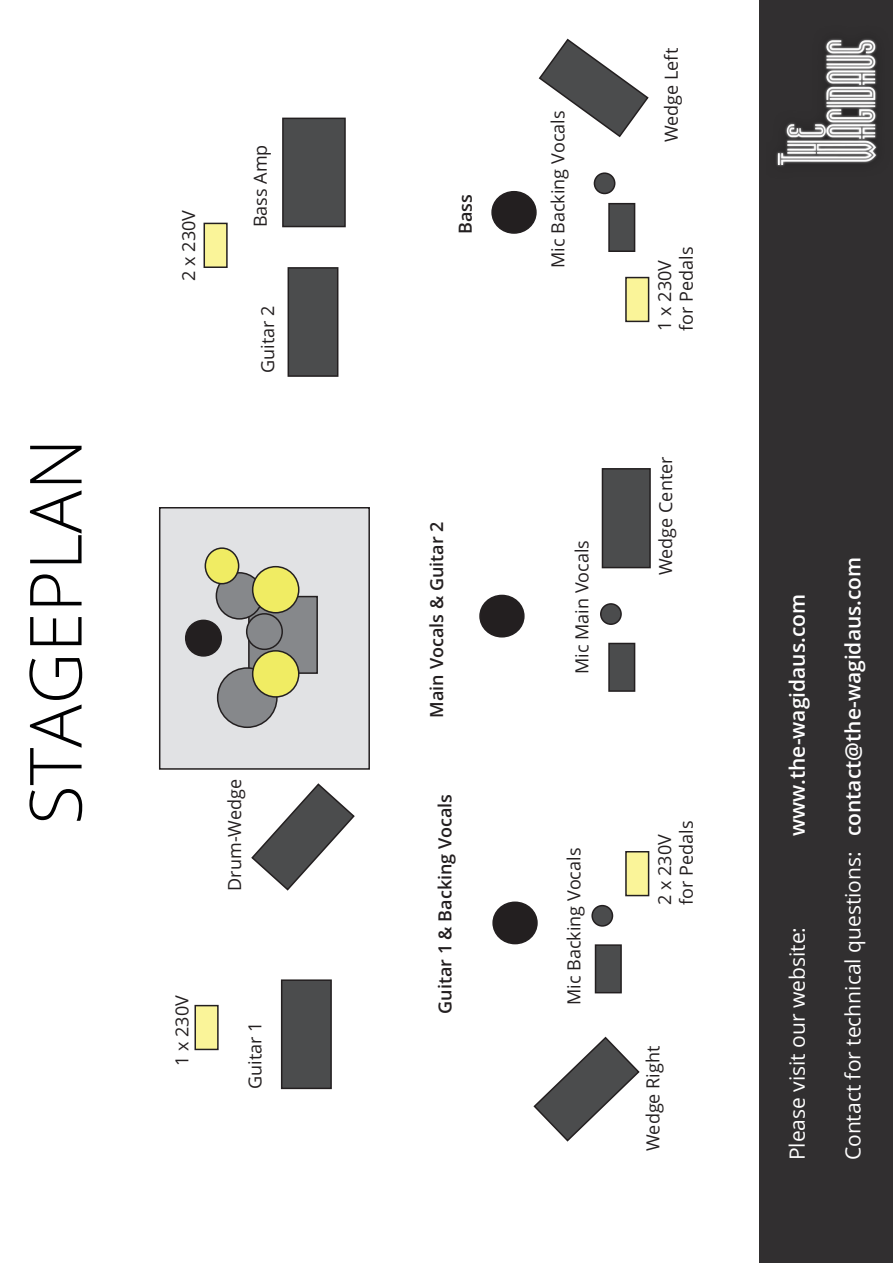
<style>
.page{position:relative;width:893px;height:1263px;background:#fff}
.page>*{position:absolute;margin:0;border:0;box-sizing:border-box;transform-origin:0 0}
.t1{font:300 72px "Open Sans";color:#000001}
.t2{font:21px "Open Sans";color:#fff}
.t3{font:600 21px "Open Sans";color:#fff}
.t4{font:18px "Open Sans";color:#231f20}
.t5{font:600 18px "Open Sans";color:#231f20}
</style>
<div class="page">
<div style="left:759px;top:0;width:134px;height:1263px;background:#312f30"></div>
<img style="left:776px;top:39px;width:101px;height:127px">
<div style="left:159px;top:507px;width:211px;height:263px;background:#e1e2e4;border:2px solid #231f20"></div>
<div style="left:248px;top:596px;width:70px;height:78px;background:#86888b;border:2px solid #231f20"></div>
<div style="left:218px;top:668px;width:59px;height:59px;background:#86888b;border-radius:50%"></div>
<div style="left:217px;top:667px;width:61px;height:61px;border:2px solid #231f20;border-radius:50%"></div>
<div style="left:216px;top:573px;width:46px;height:46px;background:#86888b;border-radius:50%"></div>
<div style="left:216px;top:572px;width:47px;height:48px;border:2px solid #231f20;border-radius:50%"></div>
<div style="left:253px;top:651px;width:46px;height:46px;background:#f0ec63;border-radius:50%"></div>
<div style="left:252px;top:650px;width:47px;height:48px;border:2px solid #231f20;border-radius:50%"></div>
<div style="left:247px;top:614px;width:35px;height:35px;background:#86888b;border-radius:50%"></div>
<div style="left:246px;top:613px;width:37px;height:37px;border:2px solid #231f20;border-radius:50%"></div>
<div style="left:186px;top:620px;width:35px;height:36px;background:#231f20;border-radius:50%"></div>
<div style="left:185px;top:620px;width:37px;height:37px;border:2px solid #231f20;border-radius:50%"></div>
<div style="left:253px;top:567px;width:46px;height:46px;background:#f0ec63;border-radius:50%"></div>
<div style="left:252px;top:566px;width:47px;height:47px;border:2px solid #231f20;border-radius:50%"></div>
<div style="left:205px;top:548px;width:34px;height:36px;background:#f0ec63;border-radius:50%"></div>
<div style="left:205px;top:547px;width:34px;height:37px;border:2px solid #231f20;border-radius:50%"></div>
<svg style="left:251px;top:783px;width:104px;height:108px"></svg>
<svg style="left:538px;top:38px;width:111px;height:100px"></svg>
<div style="left:602px;top:468px;width:49px;height:100px;background:#4b4c4d;border:2px solid #231f20"></div>
<svg style="left:533px;top:1036px;width:107px;height:106px"></svg>
<div style="left:282px;top:118px;width:64px;height:109px;background:#4b4c4d;border:2px solid #231f20"></div>
<div style="left:288px;top:267px;width:50px;height:110px;background:#4b4c4d;border:2px solid #231f20"></div>
<div style="left:281px;top:979px;width:51px;height:110px;background:#4b4c4d;border:2px solid #231f20"></div>
<div style="left:204px;top:223px;width:24px;height:45px;background:#faf499;border:2px solid #231f20"></div>
<div style="left:194px;top:1005px;width:25px;height:45px;background:#faf499;border:2px solid #231f20"></div>
<div style="left:625px;top:277px;width:24px;height:45px;background:#faf499;border:2px solid #231f20"></div>
<div style="left:625px;top:851px;width:24px;height:45px;background:#faf499;border:2px solid #231f20"></div>
<div style="left:492px;top:192px;width:44px;height:41px;background:#231f20;border-radius:50%"></div>
<div style="left:491px;top:191px;width:46px;height:43px;border:2px solid #231f20;border-radius:50%"></div>
<div style="left:480px;top:595px;width:44px;height:42px;background:#231f20;border-radius:50%"></div>
<div style="left:479px;top:595px;width:46px;height:42px;border:2px solid #231f20;border-radius:50%"></div>
<div style="left:493px;top:902px;width:44px;height:41px;background:#231f20;border-radius:50%"></div>
<div style="left:492px;top:901px;width:46px;height:43px;border:2px solid #231f20;border-radius:50%"></div>
<div style="left:608px;top:203px;width:27px;height:49px;background:#4b4c4d;border:2px solid #231f20"></div>
<div style="left:608px;top:643px;width:27px;height:49px;background:#4b4c4d;border:2px solid #231f20"></div>
<div style="left:595px;top:944px;width:27px;height:49px;background:#4b4c4d;border:2px solid #231f20"></div>
<div style="left:601px;top:604px;width:20px;height:20px;background:#4b4c4d;border-radius:50%"></div>
<div style="left:600px;top:603px;width:22px;height:22px;border:2px solid #231f20;border-radius:50%"></div>
<div style="left:592px;top:906px;width:20px;height:20px;background:#4b4c4d;border-radius:50%"></div>
<div style="left:591px;top:905px;width:22px;height:22px;border:2px solid #231f20;border-radius:50%"></div>
<div style="left:594px;top:173px;width:21px;height:20px;background:#4b4c4d;border-radius:50%"></div>
<div style="left:594px;top:172px;width:21px;height:22px;border:2px solid #231f20;border-radius:50%"></div>
<p class="t1" style="left:6px;top:825px;width:388px;rotate:-90deg">STAGEPLAN</p>
<p class="t4" style="left:176px;top:281px;width:72px;rotate:-90deg">2 x 230V</p>
<p class="t4" style="left:248px;top:227px;width:84px;rotate:-90deg">Bass Amp</p>
<p class="t4" style="left:255px;top:373px;width:69px;rotate:-90deg">Guitar 2</p>
<p class="t4" style="left:222px;top:891px;width:113px;rotate:-90deg">Drum-Wedge</p>
<p class="t4" style="left:169px;top:1066px;width:72px;rotate:-90deg">1 x 230V</p>
<p class="t4" style="left:243px;top:1089px;width:69px;rotate:-90deg">Guitar 1</p>
<p class="t5" style="left:453px;top:234px;width:41px;rotate:-90deg">Bass</p>
<p class="t5" style="left:424px;top:718px;width:197px;rotate:-90deg">Main Vocals &amp; Guitar 2</p>
<p class="t5" style="left:433px;top:1014px;width:221px;rotate:-90deg">Guitar 1 &amp; Backing Vocals</p>
<p class="t4" style="left:546px;top:268px;width:159px;rotate:-90deg">Mic Backing Vocals</p>
<p class="t4" style="left:569px;top:674px;width:135px;rotate:-90deg">Mic Main Vocals</p>
<p class="t4" style="left:659px;top:142px;width:96px;rotate:-90deg">Wedge Left</p>
<p class="t4" style="left:674px;top:331px;width:86px;rotate:-90deg">for Pedals</p>
<p class="t4" style="left:652px;top:331px;width:72px;rotate:-90deg">1 x 230V</p>
<p class="t4" style="left:653px;top:575px;width:120px;rotate:-90deg">Wedge Center</p>
<p class="t4" style="left:562px;top:1005px;width:159px;rotate:-90deg">Mic Backing Vocals</p>
<p class="t4" style="left:674px;top:905px;width:86px;rotate:-90deg">for Pedals</p>
<p class="t4" style="left:652px;top:905px;width:72px;rotate:-90deg">2 x 230V</p>
<p class="t4" style="left:640px;top:1151px;width:107px;rotate:-90deg">Wedge Right</p>
<p class="t3" style="left:783px;top:836px;width:244px;rotate:-90deg">www.the-wagidaus.com</p>
<p class="t2" style="left:783px;top:1160px;width:235px;rotate:-90deg">Please visit our website:</p>
<p class="t3" style="left:838px;top:836px;width:281px;rotate:-90deg">contact@the-wagidaus.com</p>
<p class="t2" style="left:838px;top:1160px;width:310px;rotate:-90deg">Contact for technical questions:</p>
</div>
